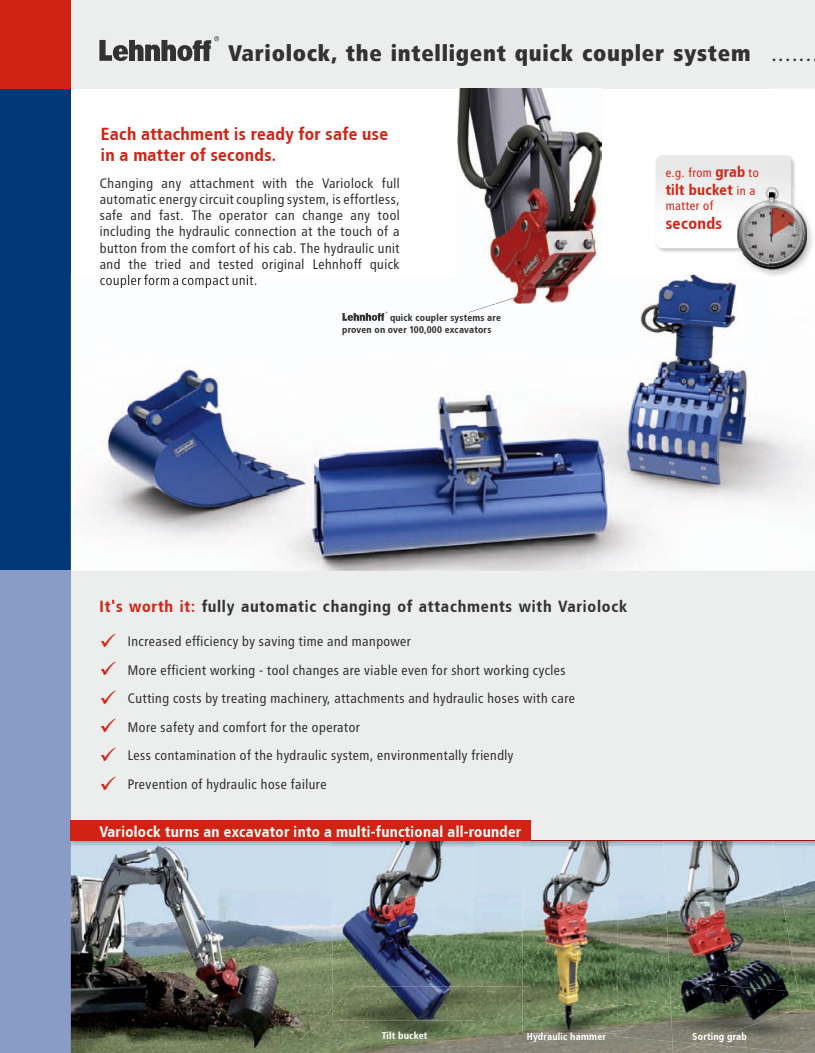
<style>
.page{position:relative;width:815px;height:1053px;background:#fff}
.page>*{position:absolute;margin:0;border:0;box-sizing:border-box;transform-origin:0 0}
.t1{font:900 22.5px "Transit";letter-spacing:.025em;color:#323232}
.t2{font:21.5px/28.6px "Wingdings";color:#d12314;text-align:justify}
.t3{font:700 17.5px/20.9px "Transit";color:#d12314}
.t4{font:700 16.25px "Transit";letter-spacing:.025em;color:#323232}
.t5{font:700 16.25px "Transit";color:#d12314}
.t6{font:700 15.25px "Transit";color:#fff}
.t7{font:700 15px "Transit";color:#d12314}
.t8{font:13.75px/28.6px "Transit";color:#323232}
.t9{font:12.5px "Transit";color:#d12314}
.t10{font:700 10px "Transit";color:#fff}
.t11{font:700 9.88px/11.8px "Transit";color:#323232}
.s1{font-weight:400}
.s2{font-weight:700;font-size:15px}
.s3{font-weight:400;font-size:12.5px}
.s4{color:#d12314}
</style>
<div class="page">
<div style="left:71px;top:570px;width:744px;height:482px;background:#eceded"></div>
<div style="left:71px;top:0;width:744px;height:89px;background:#eceded"></div>
<div style="left:0;top:0;width:71px;height:89px;background:#d12314"></div>
<div style="left:0;top:89px;width:71px;height:484px;background:#003878"></div>
<div style="left:0;top:570px;width:71px;height:482px;background:#899cc5"></div>
<img style="left:71px;top:847px;width:744px;height:205px">
<svg style="left:99px;top:36px;width:120px;height:25px"></svg>
<img style="left:759px;top:271px;width:10px;height:3px">
<svg style="left:656px;top:155px;width:113px;height:116px"></svg>
<img style="left:737px;top:200px;width:1px;height:48px">
<img style="left:738px;top:200px;width:31px;height:66px">
<img style="left:91px;top:274px;width:678px;height:296px">
<img style="left:771px;top:570px;width:44px;height:1px">
<img style="left:100px;top:275px;width:42px;height:13px">
<img style="left:144px;top:274px;width:26px;height:11px">
<svg style="left:173px;top:278px;width:6px;height:7px"></svg>
<img style="left:182px;top:276px;width:48px;height:12px">
<img style="left:233px;top:275px;width:25px;height:10px">
<img style="left:469px;top:304px;width:27px;height:8px">
<img style="left:458px;top:89px;width:143px;height:215px">
<img style="left:495px;top:294px;width:30px;height:10px">
<img style="left:791px;top:157px;width:4px;height:30px">
<img style="left:769px;top:155px;width:22px;height:45px">
<img style="left:769px;top:200px;width:38px;height:71px">
<img style="left:776px;top:200px;width:15px;height:7px">
<svg style="left:791px;top:187px;width:16px;height:24px"></svg>
<img style="left:772px;top:208px;width:23px;height:27px">
<img style="left:300px;top:986px;width:223px;height:53px">
<img style="left:474px;top:992px;width:49px;height:47px">
<img style="left:333px;top:847px;width:141px;height:139px">
<img style="left:333px;top:986px;width:141px;height:34px">
<img style="left:616px;top:1041px;width:47px;height:10px">
<img style="left:798px;top:991px;width:17px;height:60px">
<svg style="left:810px;top:986px;width:5px;height:19px"></svg>
<img style="left:656px;top:1002px;width:7px;height:39px">
<img style="left:663px;top:847px;width:135px;height:204px">
<img style="left:671px;top:983px;width:130px;height:60px">
<img style="left:505px;top:1000px;width:151px;height:45px">
<img style="left:629px;top:1006px;width:27px;height:22px">
<img style="left:617px;top:1000px;width:39px;height:6px">
<img style="left:523px;top:847px;width:94px;height:159px">
<svg style="left:523px;top:986px;width:6px;height:6px"></svg>
<img style="left:523px;top:1006px;width:94px;height:27px">
<img style="left:534px;top:1006px;width:83px;height:11px">
<img style="left:71px;top:840px;width:744px;height:7px">
<img style="left:663px;top:840px;width:111px;height:7px">
<div style="left:70px;top:820px;width:461px;height:20px;background:#d12314"></div>
<svg style="left:342px;top:311px;width:45px;height:10px"></svg>
<h1 class="t1" style="left:228px;top:44px;width:585px">Variolock, the intelligent quick coupler system <span class="s1">......</span></h1>
<p class="t3" style="left:101px;top:124px;width:289px">Each attachment is ready for safe use in a matter of seconds.</p>
<p class="t8" style="left:100px;top:176px;width:302px;line-height:16.2px;text-align:justify">Changing any attachment with the Variolock full automatic energy circuit coupling system, is effortless, safe and fast. The operator can change any tool including the hydraulic connection at the touch of a button from the comfort of his cab. The hydraulic unit and the tried and tested original Lehnhoff quick</p>
<p class="t11" style="left:342px;top:312px;width:160px;text-indent:48px">quick coupler systems are proven on over 100,000 excavators</p>
<p class="t9" style="left:666px;top:167px;width:95px">e.g. from <span class="s2">grab</span> to</p>
<p class="t7" style="left:666px;top:183px;width:91px">tilt bucket <span class="s3">in a</span></p>
<p class="t9" style="left:666px;top:200px;width:50px">matter of</p>
<p class="t5" style="left:666px;top:216px;width:58px">seconds</p>
<p class="t4" style="left:99px;top:599px;width:529px"><span class="s4">It's worth it:</span> fully automatic changing of attachments with Variolock</p>
<h2 class="t2" style="left:99px;top:629px;width:18px">✓ ✓ ✓ ✓ ✓ ✓</h2>
<p class="t8" style="left:128px;top:627px;width:449px">Increased efficiency by saving time and manpower<br>More efficient working - tool changes are viable even for short working cycles Cutting costs by treating machinery, attachments and hydraulic hoses with care More safety and comfort for the operator<br>Less contamination of the hydraulic system, environmentally friendly Prevention of hydraulic hose failure</p>
<p class="t6" style="left:99px;top:824px;width:424px">Variolock turns an excavator into a multi-functional all-rounder</p>
<p class="t10" style="left:382px;top:1031px;width:47px">Tilt bucket</p>
<p class="t10" style="left:527px;top:1031px;width:81px">Hydraulic hammer</p>
<p class="t10" style="left:693px;top:1031px;width:56px">Sorting grab</p>
</div>
